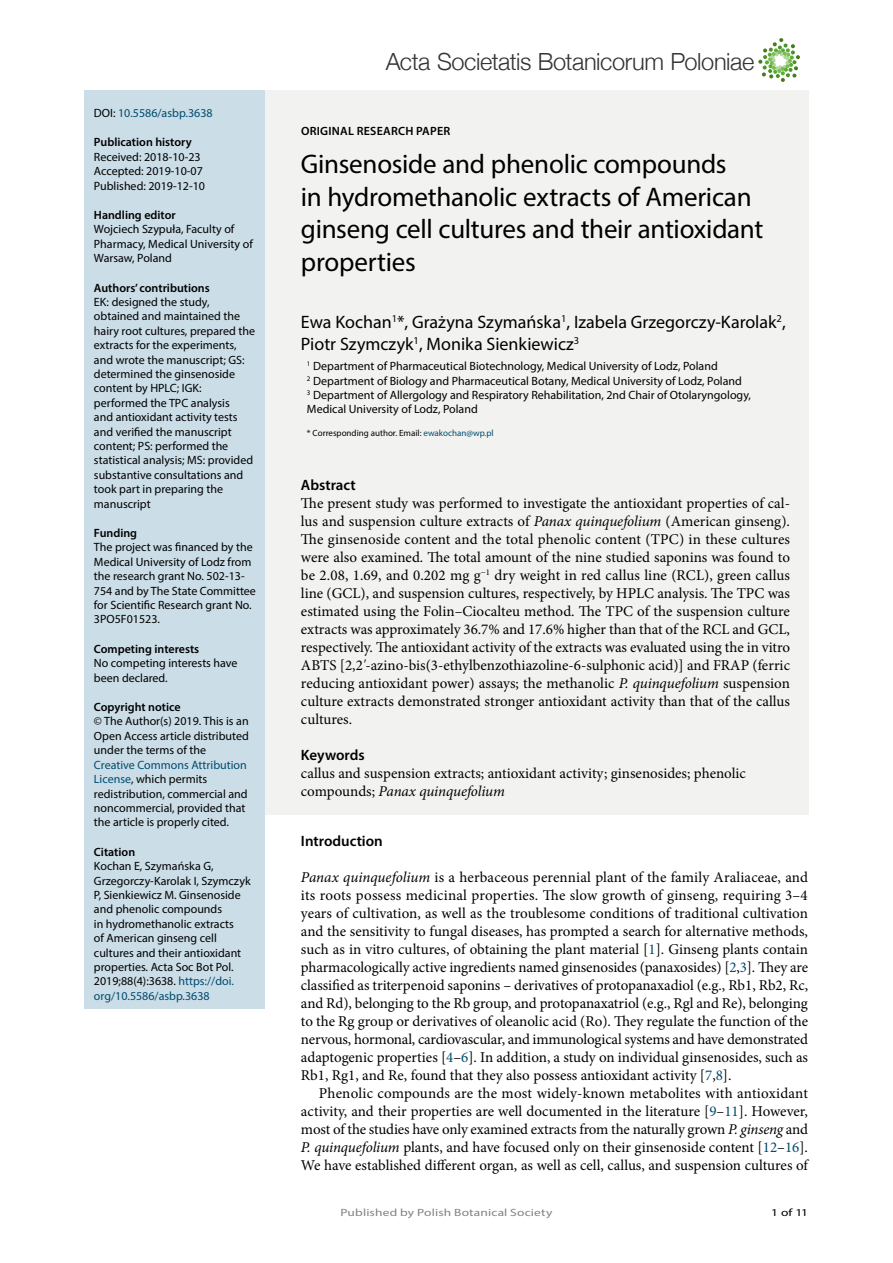
<style>
.page{position:relative;width:893px;height:1263px;background:#fff}
.page>*{position:absolute;margin:0;border:0;box-sizing:border-box;transform-origin:0 0}
.t1{font:27px/32.4px "Myriad Pro";letter-spacing:-.01em;color:#000}
.t2{font:300 23.55px "Helvetica Neue";letter-spacing:-.02em;color:#333}
.Authors{font:18px/21.6px "Myriad Pro";color:#000}
.Body_text{font:15px/18px "Minion Pro";color:#000;text-align:justify}
.Body_text___first_li{font:15px/18px "Minion Pro";letter-spacing:-.005em;color:#000;text-align:justify}
.Keywords{font:15px/18px "Minion Pro";color:#000}
.t3{font:600 15px "Myriad Pro";color:#000}
.Body_text-2{font:12px/14.4px "Myriad Pro";color:#000}
.Affiliations{font:12px/14.4px "Myriad Pro";color:#000}
.Article_type{font:600 12px "Myriad Pro";color:#000}
.Article_type-2{font:600 12px "Myriad Pro";letter-spacing:.02em;color:#000}
.Body_text-3{font:12px "Myriad Pro";color:#004b6f}
.t4{font:10.5px "Myriad Pro Regular 2";letter-spacing:.01em;color:#828282;scale:1.28 1}
.t5{font:10.5px "Myriad Pro";color:#000;scale:1.28 1}
.Corresponding_author{font:9px "Myriad Pro";color:#000}
.s1{color:#000}
.s2{color:#004b6f}
.s3{font-style:italic}
</style>
<div class="page">
<svg style="left:758px;top:38px;width:42px;height:44px"></svg>
<div style="left:265px;top:90px;width:543px;height:724px;background:#f2f2f1"></div>
<div style="left:85px;top:90px;width:180px;height:919px;background:#cbdde7"></div>
<p class="Body_text-3" style="left:94px;top:106px;width:120px"><span class="s1">DOI:</span> 10.5586/asbp.3638</p>
<p class="Article_type" style="left:94px;top:135px;width:99px">Publication history</p>
<p class="Body_text-2" style="left:94px;top:149px;width:108px">Received: 2018-10-23</p>
<p class="Body_text-2" style="left:94px;top:164px;width:110px">Accepted: 2019-10-07</p>
<p class="Body_text-2" style="left:94px;top:178px;width:113px">Published: 2019-12-10</p>
<p class="Article_type" style="left:94px;top:207px;width:83px">Handling editor</p>
<p class="Body_text-2" style="left:94px;top:222px;width:160px">Wojciech Szypuła, Faculty of<br>Pharmacy, Medical University of<br>Warsaw, Poland</p>
<p class="Article_type" style="left:94px;top:280px;width:117px">Authors’ contributions</p>
<p class="Body_text-2" style="left:94px;top:295px;width:163px">EK: designed the study, obtained and maintained the hairy root cultures, prepared the extracts for the experiments, and wrote the manuscript; GS: determined the ginsenoside content by HPLC; IGK: performed the TPC analysis<br>and antioxidant activity tests and verified the manuscript content; PS: performed the statistical analysis; MS: provided substantive consultations and took part in preparing the manuscript</p>
<p class="Article_type" style="left:94px;top:525px;width:45px">Funding</p>
<p class="Body_text-2" style="left:94px;top:540px;width:164px">The project was financed by the<br>Medical University of Lodz from the research grant No. 502-13-<br>754 and by The State Committee for Scientific Research grant No.<br>3PO5F01523.</p>
<p class="Article_type" style="left:94px;top:641px;width:107px">Competing interests</p>
<p class="Body_text-2" style="left:94px;top:656px;width:145px">No competing interests have been declared.</p>
<p class="Article_type" style="left:94px;top:699px;width:88px">Copyright notice</p>
<p class="Body_text-2" style="left:94px;top:714px;width:156px">© The Author(s) 2019. This is an<br>Open Access article distributed under the terms of the<br><span class="s2">Creative Commons Attribution<br>License</span>, which permits redistribution, commercial and noncommercial, provided that the article is properly cited.</p>
<p class="Article_type" style="left:94px;top:844px;width:43px">Citation</p>
<p class="Body_text-2" style="left:94px;top:859px;width:158px">Kochan E, Szymańska G,<br>Grzegorczy-Karolak I, Szymczyk<br>P, Sienkiewicz M. Ginsenoside and phenolic compounds<br>in hydromethanolic extracts<br>of American ginseng cell cultures and their antioxidant properties. Acta Soc Bot Pol.<br>2019;88(4):3638. <span class="s2">https://doi. org/10.5586/asbp.3638</span></p>
<h2 class="t2" style="left:386px;top:43px;width:370px">Acta Societatis Botanicorum Poloniae</h2>
<p class="Article_type-2" style="left:301px;top:123px;width:151px">ORIGINAL RESEARCH PAPER</p>
<p class="t1" style="left:301px;top:148px;width:464px">Ginsenoside and phenolic compounds<br>in hydromethanolic extracts of American ginseng cell cultures and their antioxidant properties</p>
<p class="Authors" style="left:301px;top:311px;width:486px">Ewa Kochan<sup>1</sup>*, Grażyna Szymańska<sup>1</sup>, Izabela Grzegorczy-Karolak<sup>2</sup>,<br>Piotr Szymczyk<sup>1</sup>, Monika Sienkiewicz<sup>3</sup></p>
<p class="Affiliations" style="left:307px;top:359px;width:412px"><sup>1</sup> Department of Pharmaceutical Biotechnology, Medical University of Lodz, Poland</p>
<p class="Affiliations" style="left:307px;top:373px;width:436px"><sup>2</sup> Department of Biology and Pharmaceutical Botany, Medical University of Lodz, Poland</p>
<p class="Affiliations" style="left:307px;top:388px;width:446px"><sup>3</sup> Department of Allergology and Respiratory Rehabilitation, 2nd Chair of Otolaryngology,<br>Medical University of Lodz, Poland</p>
<p class="Corresponding_author" style="left:307px;top:428px;width:188px">* Corresponding author. Email: <span class="s2">ewakochan@wp.pl</span></p>
<p class="t3" style="left:301px;top:476px;width:56px">Abstract</p>
<p class="Body_text" style="left:301px;top:494px;width:491px">The present study was performed to investigate the antioxidant properties of cal&shy;lus and suspension culture extracts of <span class="s3">Panax quinquefolium</span> (American ginseng).<br>The ginsenoside content and the total phenolic content (TPC) in these cultures were also examined. The total amount of the nine studied saponins was found to be 2.08, 1.69, and 0.202 mg g<sup>−1</sup> dry weight in red callus line (RCL), green callus line (GCL), and suspension cultures, respectively, by HPLC analysis. The TPC was estimated using the Folin–Ciocalteu method. The TPC of the suspension culture extracts was approximately 36.7% and 17.6% higher than that of the RCL and GCL, respectively. The antioxidant activity of the extracts was evaluated using the in vitro ABTS [2,2<span class="s3">'</span>-azino-bis(3-ethylbenzothiazoline-6-sulphonic acid)] and FRAP (ferric reducing antioxidant power) assays; the methanolic <span class="s3">P. quinquefolium</span> suspension culture extracts demonstrated stronger antioxidant activity than that of the callus cultures.</p>
<p class="t3" style="left:301px;top:746px;width:65px">Keywords</p>
<p class="Keywords" style="left:301px;top:764px;width:446px">callus and suspension extracts; antioxidant activity; ginsenosides; phenolic compounds; <span class="s3">Panax quinquefolium</span></p>
<p class="t3" style="left:301px;top:831px;width:83px">Introduction</p>
<p class="Body_text" style="left:301px;top:868px;width:509px"><span class="s3">Panax quinquefolium</span> is a herbaceous perennial plant of the family Araliaceae, and its roots possess medicinal properties. The slow growth of ginseng, requiring 3–4 years of cultivation, as well as the troublesome conditions of traditional cultivation and the sensitivity to fungal diseases, has prompted a search for alternative methods, such as in vitro cultures, of obtaining the plant material [<span class="s2">1</span>]. Ginseng plants contain pharmacologically active ingredients named ginsenosides (panaxosides) [<span class="s2">2</span>,<span class="s2">3</span>]. They are classified as triterpenoid saponins – derivatives of protopanaxadiol (e.g., Rb1, Rb2, Rc, and Rd), belonging to the Rb group, and protopanaxatriol (e.g., Rgl and Re), belonging to the Rg group or derivatives of oleanolic acid (Ro). They regulate the function of the nervous, hormonal, cardiovascular, and immunological systems and have demonstrated adaptogenic properties [<span class="s2">4</span>–<span class="s2">6</span>]. In addition, a study on individual ginsenosides, such as Rb1, Rg1, and Re, found that they also possess antioxidant activity [<span class="s2">7</span>,<span class="s2">8</span>].</p>
<p class="Body_text___first_li" style="left:301px;top:1084px;width:509px;text-indent:18px">Phenolic compounds are the most widely-known metabolites with antioxidant activity, and their properties are well documented in the literature [<span class="s2">9</span>–<span class="s2">11</span>]. However, most of the studies have only examined extracts from the naturally grown <span class="s3">P. ginseng</span> and <span class="s3">P. quinquefolium</span> plants, and have focused only on their ginsenoside content [<span class="s2">12</span>–<span class="s2">16</span>].<br>We have established different organ, as well as cell, callus, and suspension cultures of</p>
<p class="t4" style="left:340px;top:1205px;width:167px">Published by Polish Botanical Society</p>
<p class="t5" style="left:771px;top:1205px;width:30px">1 of 11</p>
</div>
